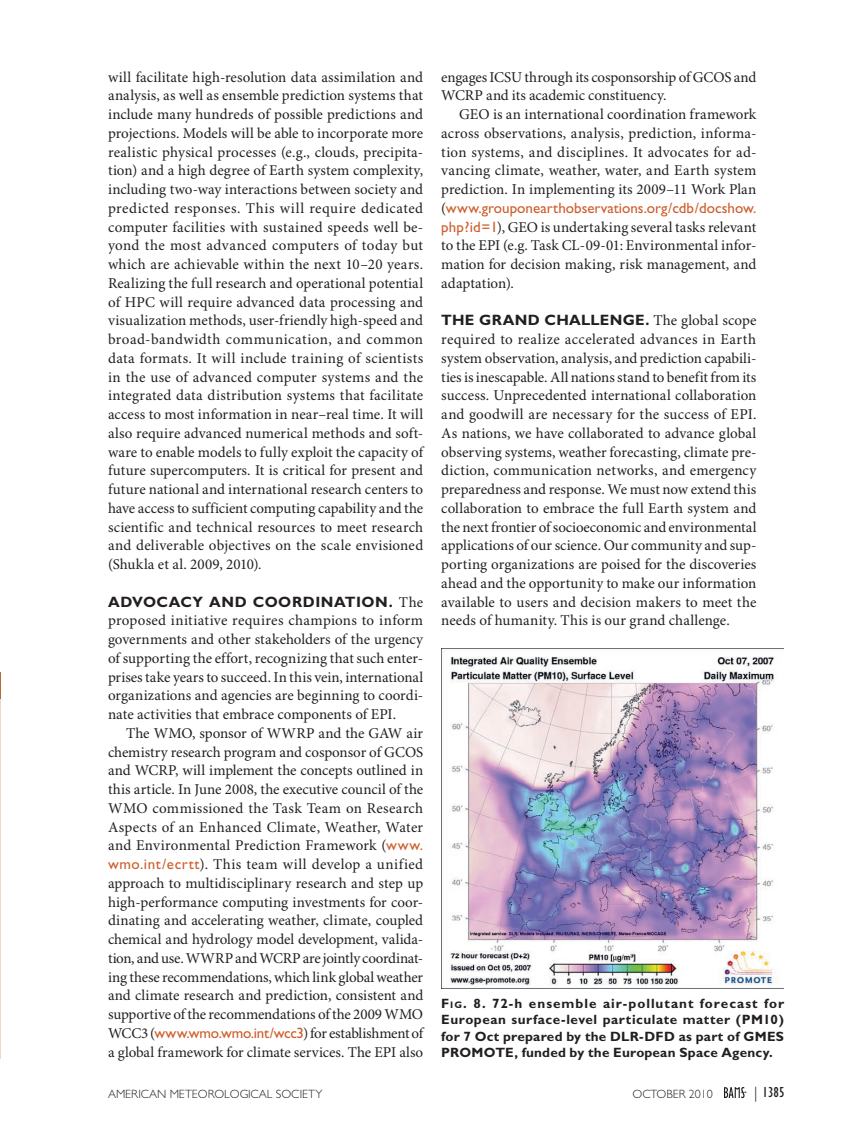
<style>
.page{position:relative;width:851px;height:1134px;background:#fff}
.page>*{position:absolute;margin:0;border:0;box-sizing:border-box;transform-origin:0 0}
.t1{font:15px/18.8px "Minion Pro";color:#231f20;text-align:justify}
.t2{font:700 15px "Gill Sans";letter-spacing:.025em;color:#231f20}
.t3{font:15px "Gill Sans";color:#ce5e2c}
.t4{font:condensed 15px "Gill Sans";color:#231f20}
.t5{font:700 13.5px/16.5px "Gill Sans";letter-spacing:.015em;color:#231f20;text-align:justify}
.t6{font:300 12px "Gill Sans";color:#231f20}
.s1{font-style:italic}
.s2{font-family:"Minion Pro";font-weight:400}
.s3{font-family:"Gill Sans";color:#ce5e2c}
.s4{font-family:"Minion Pro";color:#231f20}
.s5{font-style:inherit}
.s6{font-size:9.45px}
.s7{font-weight:300;font-stretch:normal}
</style>
<div class="page">
<img style="left:441px;top:648px;width:342px;height:341px">
<hr style="left:0;top:672px;width:1px;height:386px;background:#ecd9ca">
<svg style="left:0;top:672px;width:1px;height:27px"></svg>
<svg style="left:724px;top:1087px;width:22px;height:11px"></svg>
<p class="t1" style="left:108px;top:69px;width:317px">will facilitate high-resolution data assimilation and analysis, as well as ensemble prediction systems that include many hundreds of possible predictions and projections. Models will be able to incorporate more realistic physical processes (e.g., clouds, precipita&shy;tion) and a high degree of Earth system complexity, including two-way interactions between society and predicted responses. This will require dedicated computer facilities with sustained speeds well be&shy;yond the most advanced computers of today but which are achievable within the next 10–20 years.<br>Realizing the full research and operational potential of HPC will require advanced data processing and visualization methods, user-friendly high-speed and broad-bandwidth communication, and common data formats. It will include training of scientists in the use of advanced computer systems and the integrated data distribution systems that facilitate access to most information in near–real time. It will also require advanced numerical methods and soft&shy;ware to enable models to fully exploit the capacity of future supercomputers. It is critical for present and future national and international research centers to have access to sufficient computing capability and the scientific and technical resources to meet research and deliverable objectives on the scale envisioned (Shukla et al. 2009, 2010)<span class="s1">.</span></p>
<p class="t2" style="left:108px;top:596px;width:317px">ADVOCACY AND COORDINATION. <span class="s2">The</span></p>
<p class="t1" style="left:108px;top:612px;width:317px">proposed initiative requires champions to inform governments and other stakeholders of the urgency of supporting the effort, recognizing that such enter&shy;prises take years to succeed. In this vein, international organizations and agencies are beginning to coordi&shy;nate activities that embrace components of EPI.</p>
<p class="t1" style="left:108px;top:725px;width:317px;text-indent:18px">The WMO, sponsor of WWRP and the GAW air chemistry research program and cosponsor of GCOS and WCRP, will implement the concepts outlined in this article. In June 2008, the executive council of the WMO commissioned the Task Team on Research Aspects of an Enhanced Climate, Weather, Water and Environmental Prediction Framework (<span class="s3">www. wmo.int/ecrtt</span>). This team will develop a unified approach to multidisciplinary research and step up high-performance computing investments for coor&shy;dinating and accelerating weather, climate, coupled chemical and hydrology model development, valida&shy;tion, and use. WWRP and WCRP are jointly coordinat&shy;ing these recommendations, which link global weather and climate research and prediction, consistent and supportive of the recommendations of the 2009 WMO WCC3 (<span class="s3">www.wmo.wmo.int/wcc3</span>) for establishment of a global framework for climate services. The EPI also</p>
<p class="t1" style="left:441px;top:69px;width:316px">engages ICSU through its cosponsorship of GCOS and<br>WCRP and its academic constituency.</p>
<p class="t1" style="left:441px;top:106px;width:317px;text-indent:18px">GEO is an international coordination framework across observations, analysis, prediction, informa&shy;tion systems, and disciplines. It advocates for ad&shy;vancing climate, weather, water, and Earth system prediction. In implementing its 2009–11 Work Plan</p>
<p class="t3" style="left:441px;top:203px;width:317px"><span class="s4">(</span>www.grouponearthobservations.org/cdb/docshow.</p>
<p class="t1" style="left:441px;top:219px;width:317px"><span class="s3">php?id=1</span>), GEO is undertaking several tasks relevant to the EPI (e.g. Task CL-09-01: Environmental infor&shy;mation for decision making, risk management, and adaptation).</p>
<p class="t2" style="left:441px;top:315px;width:316px">THE GRAND CHALLENGE. <span class="s2">The global scope</span></p>
<p class="t1" style="left:441px;top:331px;width:317px">required to realize accelerated advances in Earth system observation, analysis, and prediction capabili&shy;ties is inescapable. All nations stand to benefit from its success. Unprecedented international collaboration and goodwill are necessary for the success of EPI.<br>As nations, we have collaborated to advance global observing systems, weather forecasting, climate pre&shy;diction, communication networks, and emergency preparedness and response. We must now extend this collaboration to embrace the full Earth system and the next frontier of socioeconomic and environmental applications of our science. Our community and sup&shy;porting organizations are poised for the discoveries ahead and the opportunity to make our information available to users and decision makers to meet the needs of humanity. This is our grand challenge.</p>
<p class="t5" style="left:441px;top:997px;width:344px"><span class="s5">F</span><span class="s6">IG</span><span class="s5">. 8.</span> 72-h ensemble air-pollutant forecast for European surface-level particulate matter (PM10) for 7 Oct prepared by the DLR-DFD as part of GMES PROMOTE, funded by the European Space Agency.</p>
<p class="t6" style="left:108px;top:1090px;width:216px">AMERICAN METEOROLOGICAL SOCIETY</p>
<p class="t6" style="left:632px;top:1090px;width:82px">OCTOBER 2010</p>
<p class="t4" style="left:754px;top:1087px;width:32px"><span class="s7">|</span> 1385</p>
</div>
